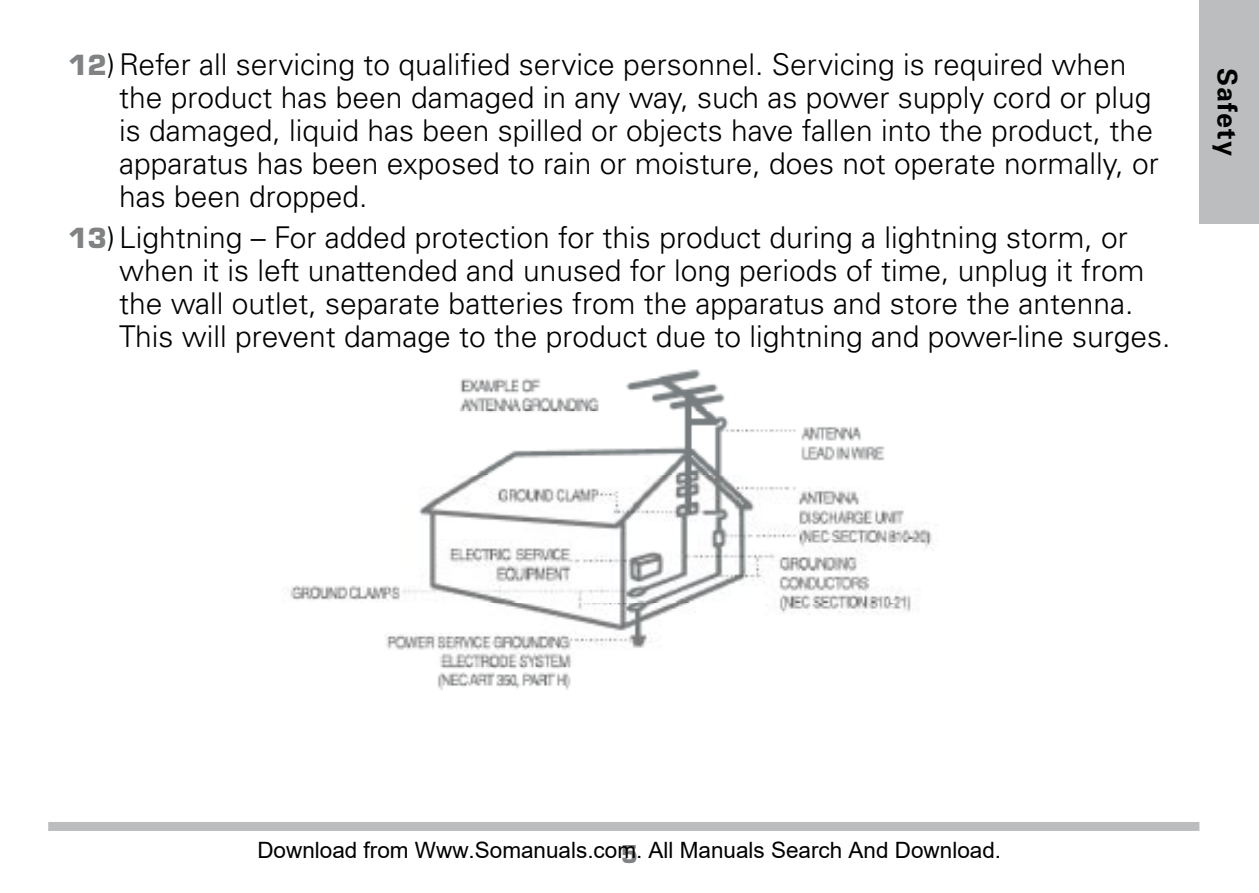
<style>
.page{position:relative;width:1259px;height:893px;background:#fff}
.page>*{position:absolute;margin:0;border:0;box-sizing:border-box;transform-origin:0 0}
.t1{font:300 30px/33px "Univers";color:#000}
.t2{font:700 27px "Univers";letter-spacing:.05em;color:#000}
.t3{font:22.5px "Arial";color:#000}
.s1{font-family:"Eurostile";font-weight:700;font-size:27px;color:#808284}
</style>
<div class="page">
<div style="left:48px;top:822px;width:1151px;height:9px;background:#bcbdbf"></div>
<div style="left:1199px;top:0;width:60px;height:224px;background:#bcbdbf"></div>
<img style="left:290px;top:369px;width:643px;height:321px">
<p class="t1" style="left:68px;top:48px;width:1060px"><span class="s1">12</span>)Refer all servicing to qualified service personnel. Servicing is required when</p>
<p class="t1" style="left:119px;top:81px;width:1041px">the product has been damaged in any way, such as power supply cord or plug is damaged, liquid has been spilled or objects have fallen into the product, the apparatus has been exposed to rain or moisture, does not operate normally, or has been dropped.</p>
<p class="t1" style="left:119px;top:221px;width:1053px;text-indent:-51px"><span class="s1">13</span>)Lightning – For added protection for this product during a lightning storm, or when it is left unattended and unused for long periods of time, unplug it from the wall outlet, separate batteries from the apparatus and store the antenna.<br>This will prevent damage to the product due to lightning and power-line surges.</p>
<p class="t2" style="left:1243px;top:68px;width:90px;rotate:90deg">Safety</p>
<p class="t3" style="left:257px;top:838px;width:745px">Download from Www.Somanuals.com. All Manuals Search And Download.</p>
</div>
